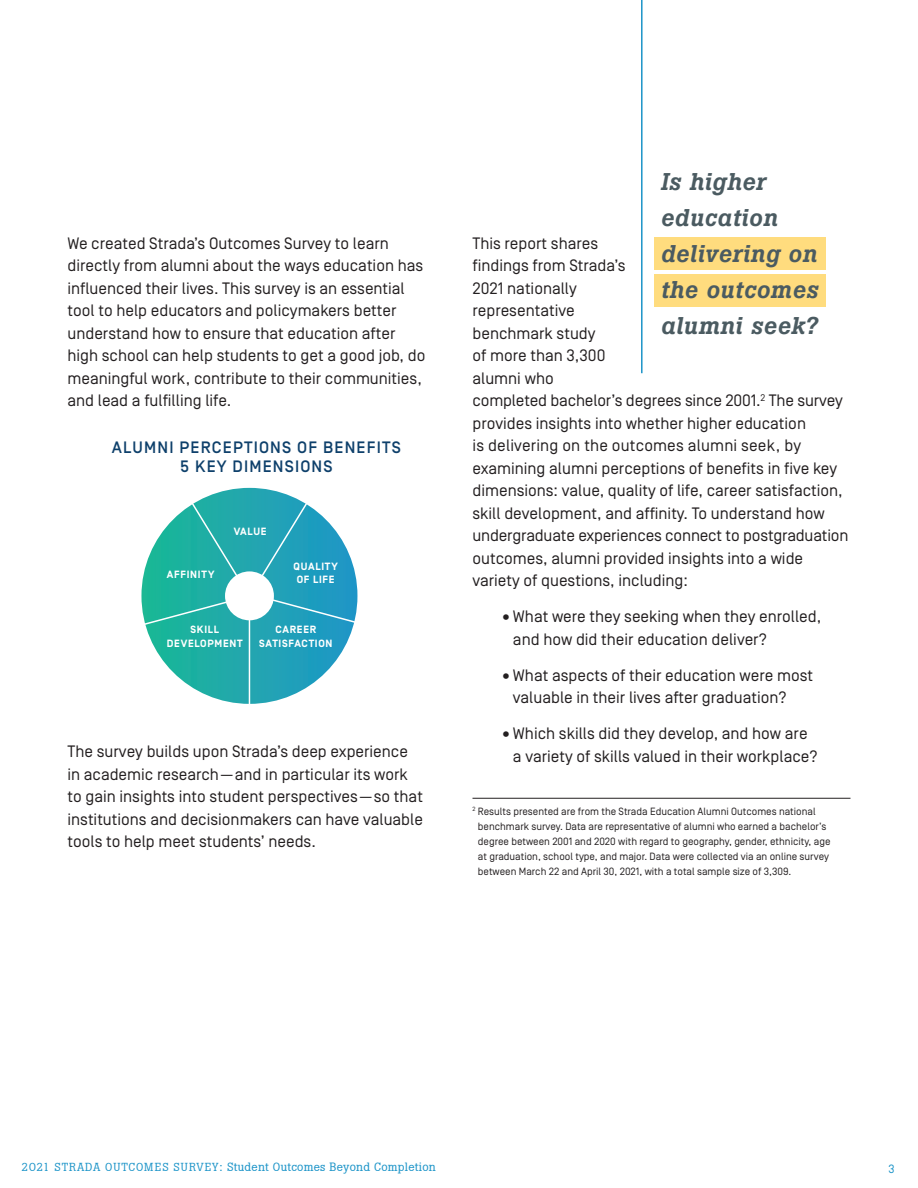
<style>
.page{position:relative;width:918px;height:1188px;background:#fff}
.page>*{position:absolute;margin:0;border:0;box-sizing:border-box;transform-origin:0 0}
.t1{font:italic 500 24px/36px "Boton";letter-spacing:.03em;color:#4b5b61}
.t2{font:16.5px/22.5px "Simplon Norm";color:#231f20}
.t3{font:500 16.5px/19.5px "Simplon Norm";letter-spacing:.07em;color:#0e406b;text-align:center}
.t4{font:12px "Boton";letter-spacing:.02em;color:#1c94c8}
.t5{font:12px "Simplon Norm";color:#1c94c8}
.t6{font:10.5px/15px "Simplon Norm";color:#231f20}
.t7{font:700 10.5px/13.5px "Simplon Norm";letter-spacing:.07em;color:#fff;text-align:center}
.s1{font-size:11.7px}
</style>
<div class="page">
<div style="left:654px;top:274px;width:172px;height:32px;background:#ffdc7e"></div>
<div style="left:654px;top:237px;width:172px;height:33px;background:#ffdc7e"></div>
<hr style="left:641px;top:0;width:2px;height:373px;background:#1c94c8">
<svg style="left:141px;top:488px;width:216px;height:216px;background:#21a7af"></svg>
<hr style="left:249px;top:612px;width:1px;height:99px;background:#fff">
<svg style="left:141px;top:487px;width:217px;height:145px"></svg>
<hr style="left:472px;top:798px;width:378px;height:1px;background:#231f20">
<p class="t2" style="left:68px;top:232px;width:359px">We created Strada’s Outcomes Survey to learn directly from alumni about the ways education has influenced their lives. This survey is an essential tool to help educators and policymakers better understand how to ensure that education after high school can help students to get a good job, do meaningful work, contribute to their communities, and lead a fulfilling life.</p>
<p class="t3" style="left:112px;top:438px;width:291px">ALUMNI PERCEPTIONS OF BENEFITS<br>5 KEY DIMENSIONS</p>
<p class="t7" style="left:167px;top:568px;width:49px">AFFINITY</p>
<p class="t7" style="left:234px;top:525px;width:34px">VALUE</p>
<p class="t7" style="left:293px;top:560px;width:46px">QUALITY</p>
<p class="t7" style="left:297px;top:573px;width:39px">OF LIFE</p>
<p class="t7" style="left:167px;top:624px;width:77px">SKILL<br>DEVELOPMENT</p>
<p class="t7" style="left:259px;top:624px;width:75px">CAREER<br>SATISFACTION</p>
<p class="t2" style="left:68px;top:741px;width:357px">The survey builds upon Strada’s deep experience in academic research—and in particular its work to gain insights into student perspectives—so that institutions and decisionmakers can have valuable tools to help meet students’ needs.</p>
<p class="t1" style="left:661px;top:164px;width:159px">Is higher education delivering on the outcomes alumni seek?</p>
<p class="t2" style="left:472px;top:232px;width:377px">This report shares<br>findings from Strada’s<br>2021 nationally<br>representative<br>benchmark study<br>of more than 3,300<br>alumni who<br>completed bachelor’s degrees since 2001.<sup>2</sup> The survey provides insights into whether higher education<br>is delivering on the outcomes alumni seek, by examining alumni perceptions of benefits in five key dimensions: value, quality of life, career satisfaction, skill development, and affinity. To understand how undergraduate experiences connect to postgraduation outcomes, alumni provided insights into a wide variety of questions, including:</p>
<p class="t2" style="left:513px;top:606px;width:310px;text-indent:-13px">•What were they seeking when they enrolled, and how did their education deliver?</p>
<p class="t2" style="left:513px;top:664px;width:302px;text-indent:-13px">•What aspects of their education were most valuable in their lives after graduation?</p>
<p class="t2" style="left:513px;top:723px;width:306px;text-indent:-13px">•Which skills did they develop, and how are a variety of skills valued in their workplace?</p>
<p class="t6" style="left:478px;top:804px;width:354px;text-indent:-5px"><sup>2</sup> Results presented are from the Strada Education Alumni Outcomes national benchmark survey. Data are representative of alumni who earned a bachelor’s degree between 2001 and 2020 with regard to geography, gender, ethnicity, age at graduation, school type, and major. Data were collected via an online survey between March 22 and April 30, 2021, with a total sample size of 3,309.</p>
<p class="t4" style="left:22px;top:1160px;width:416px"><span class="s1">2021 STRADA OUTCOMES SURVEY:</span> Student Outcomes Beyond Completion</p>
<p class="t5" style="left:889px;top:1162px;width:8px">3</p>
</div>
